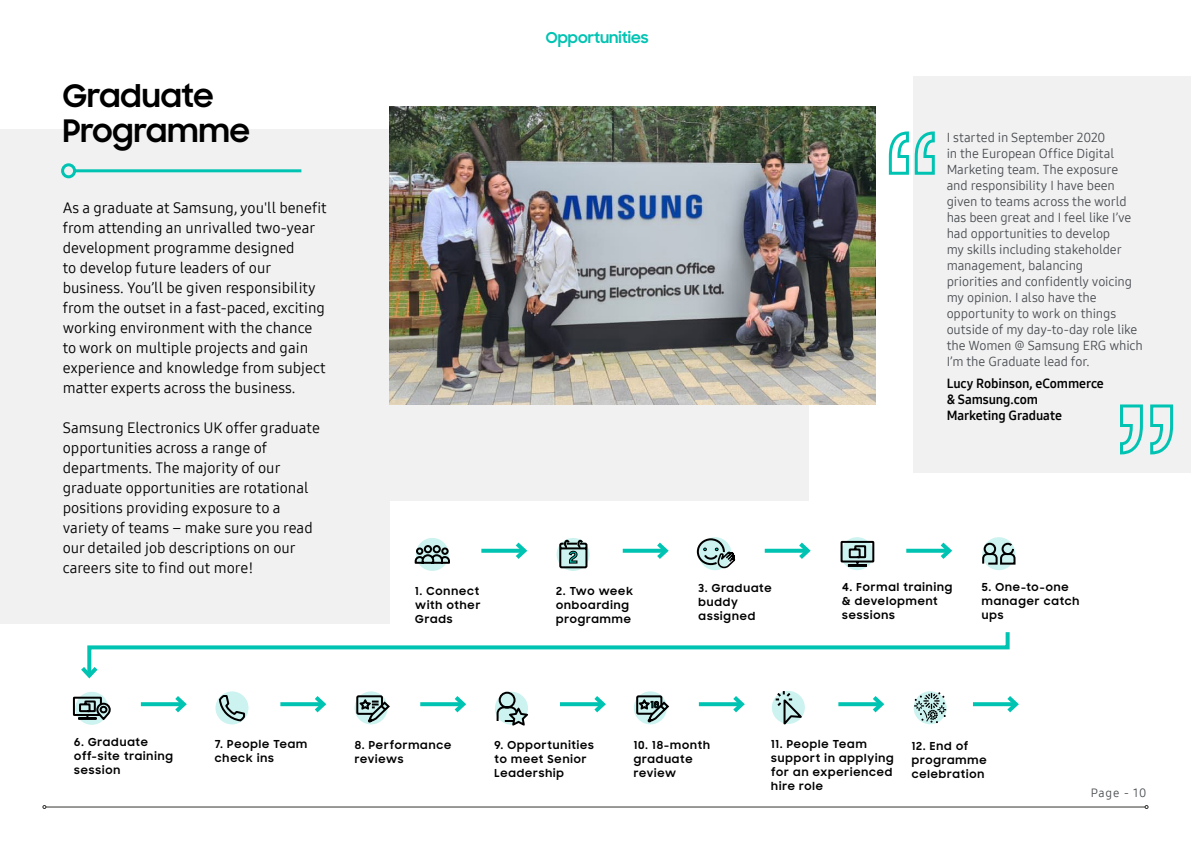
<style>
.page{position:relative;width:1191px;height:842px;background:#fff}
.page>*{position:absolute;margin:0;border:0;box-sizing:border-box;transform-origin:0 0}
.t1{font:700 31px/35px "Samsung Sharp Sans";letter-spacing:.005em;color:#000}
.t2{font:15px/20px "Samsung One 400";color:#000}
.t3{font:700 15px "Samsung Sharp Sans";color:#00c3b2}
.t4{font:13px/16px "Samsung One 400";letter-spacing:-.01em;color:#4a4e51}
.t5{font:13px/16px "Samsung One 700";letter-spacing:-.005em;color:#000}
.t6{font:12px "Samsung One 400";letter-spacing:.07em;color:#4a4e51}
.t7{font:700 11px/14px "Samsung Sharp Sans";letter-spacing:.085em;color:#000}
</style>
<div class="page">
<div style="left:0;top:129px;width:808px;height:371px;background:#f1f1f2"></div>
<div style="left:0;top:500px;width:390px;height:124px;background:#f1f1f2"></div>
<img style="left:390px;top:107px;width:486px;height:298px">
<div style="left:913px;top:77px;width:278px;height:396px;background:#f1f1f2"></div>
<hr style="left:75px;top:169px;width:226px;height:3px;background:#00c3b2">
<div style="left:61px;top:163px;width:15px;height:15px;border:3px solid #00c3b2;border-radius:50%"></div>
<div style="left:75px;top:692px;width:33px;height:33px;background:#ccf3f0;border-radius:50%"></div>
<svg style="left:72px;top:696px;width:39px;height:26px"></svg>
<div style="left:100px;top:706px;width:7px;height:7px;border:2px solid #000;border-radius:50%"></div>
<div style="left:354px;top:691px;width:33px;height:33px;background:#f3fcfb;border-radius:50%"></div>
<svg style="left:215px;top:691px;width:33px;height:33px"></svg>
<svg style="left:220px;top:694px;width:26px;height:29px"></svg>
<svg style="left:495px;top:691px;width:34px;height:35px"></svg>
<svg style="left:355px;top:691px;width:35px;height:33px"></svg>
<svg style="left:481px;top:549px;width:30px;height:4px"></svg>
<svg style="left:511px;top:542px;width:17px;height:17px"></svg>
<svg style="left:141px;top:702px;width:30px;height:4px"></svg>
<svg style="left:171px;top:696px;width:16px;height:17px"></svg>
<svg style="left:280px;top:702px;width:30px;height:4px"></svg>
<svg style="left:310px;top:696px;width:17px;height:17px"></svg>
<svg style="left:420px;top:702px;width:30px;height:4px"></svg>
<svg style="left:450px;top:696px;width:16px;height:17px"></svg>
<svg style="left:560px;top:702px;width:30px;height:4px"></svg>
<svg style="left:590px;top:696px;width:16px;height:17px"></svg>
<svg style="left:699px;top:702px;width:30px;height:4px"></svg>
<svg style="left:729px;top:696px;width:16px;height:17px"></svg>
<svg style="left:838px;top:702px;width:30px;height:4px"></svg>
<svg style="left:868px;top:696px;width:17px;height:17px"></svg>
<svg style="left:973px;top:702px;width:30px;height:4px"></svg>
<svg style="left:1003px;top:696px;width:16px;height:17px"></svg>
<svg style="left:623px;top:549px;width:30px;height:4px"></svg>
<svg style="left:653px;top:542px;width:16px;height:17px"></svg>
<svg style="left:764px;top:549px;width:31px;height:4px"></svg>
<svg style="left:795px;top:542px;width:16px;height:17px"></svg>
<svg style="left:906px;top:549px;width:30px;height:4px"></svg>
<svg style="left:936px;top:542px;width:17px;height:17px"></svg>
<div style="left:416px;top:538px;width:33px;height:33px;background:#ccf3f0;border-radius:50%"></div>
<div style="left:840px;top:537px;width:33px;height:33px;background:#ccf3f0;border-radius:50%"></div>
<svg style="left:556px;top:538px;width:33px;height:33px"></svg>
<div style="left:698px;top:537px;width:33px;height:33px;background:#ccf3f0;border-radius:50%"></div>
<svg style="left:414px;top:544px;width:36px;height:21px"></svg>
<svg style="left:558px;top:539px;width:30px;height:30px"></svg>
<svg style="left:840px;top:540px;width:35px;height:27px"></svg>
<svg style="left:696px;top:537px;width:40px;height:31px"></svg>
<div style="left:982px;top:537px;width:33px;height:33px;background:#ccf3f0;border-radius:50%"></div>
<svg style="left:982px;top:542px;width:34px;height:24px"></svg>
<svg style="left:87px;top:632px;width:923px;height:31px"></svg>
<svg style="left:81px;top:663px;width:17px;height:16px"></svg>
<svg style="left:888px;top:131px;width:47px;height:44px"></svg>
<svg style="left:913px;top:691px;width:34px;height:33px"></svg>
<div style="left:634px;top:691px;width:33px;height:33px;background:#ccf3f0;border-radius:50%"></div>
<svg style="left:772px;top:691px;width:33px;height:33px"></svg>
<svg style="left:773px;top:691px;width:30px;height:34px"></svg>
<svg style="left:635px;top:691px;width:35px;height:34px"></svg>
<svg style="left:1120px;top:404px;width:54px;height:51px"></svg>
<hr style="left:46px;top:807px;width:1099px;height:1px;background:#343433">
<svg style="left:43px;top:805px;width:3px;height:4px"></svg>
<svg style="left:1144px;top:805px;width:4px;height:4px"></svg>
<h1 class="t1" style="left:63px;top:77px;width:189px">Graduate<br>Programme</h1>
<p class="t2" style="left:63px;top:198px;width:265px">As a graduate at Samsung, you'll benefit from attending an unrivalled two-year development programme designed<br>to develop future leaders of our business. You’ll be given responsibility from the outset in a fast-paced, exciting working environment with the chance to work on multiple projects and gain experience and knowledge from subject matter experts across the business.</p>
<p class="t2" style="left:63px;top:418px;width:259px">Samsung Electronics UK offer graduate opportunities across a range of departments. The majority of our graduate opportunities are rotational positions providing exposure to a variety of teams – make sure you read our detailed job descriptions on our careers site to find out more!</p>
<p class="t3" style="left:546px;top:26px;width:104px">Opportunities</p>
<p class="t7" style="left:415px;top:584px;width:67px;text-align:justify">1. Connect with other Grads</p>
<p class="t7" style="left:556px;top:584px;width:78px">2. Two week onboarding programme</p>
<p class="t7" style="left:698px;top:581px;width:74px">3. Graduate buddy assigned</p>
<p class="t4" style="left:946px;top:129px;width:198px">I started in September 2020<br>in the European Office Digital<br>Marketing team. The exposure<br>and responsibility I have been given to teams across the world has been great and I feel like I’ve had opportunities to develop<br>my skills including stakeholder management, balancing<br>priorities and confidently voicing my opinion. I also have the opportunity to work on things outside of my day-to-day role like the Women @ Samsung ERG which<br>I’m the Graduate lead for.</p>
<p class="t5" style="left:946px;top:375px;width:159px">Lucy Robinson, eCommerce &amp; Samsung.com<br>Marketing Graduate</p>
<p class="t7" style="left:842px;top:579px;width:112px">4. Formal training &amp; development sessions</p>
<p class="t7" style="left:981px;top:579px;width:99px">5. One-to-one manager catch ups</p>
<p class="t7" style="left:74px;top:734px;width:100px">6. Graduate off-site training session</p>
<p class="t7" style="left:771px;top:737px;width:124px">11. People Team support in applying for an experienced hire role</p>
<p class="t7" style="left:215px;top:736px;width:94px">7. People Team check ins</p>
<p class="t7" style="left:355px;top:738px;width:98px">8. Performance reviews</p>
<p class="t7" style="left:494px;top:738px;width:101px">9. Opportunities to meet Senior<br>Leadership</p>
<p class="t7" style="left:911px;top:738px;width:76px">12. End of programme celebration</p>
<p class="t7" style="left:634px;top:737px;width:78px">10. 18-month graduate review</p>
<p class="t6" style="left:1090px;top:785px;width:57px">Page - 10</p>
</div>
